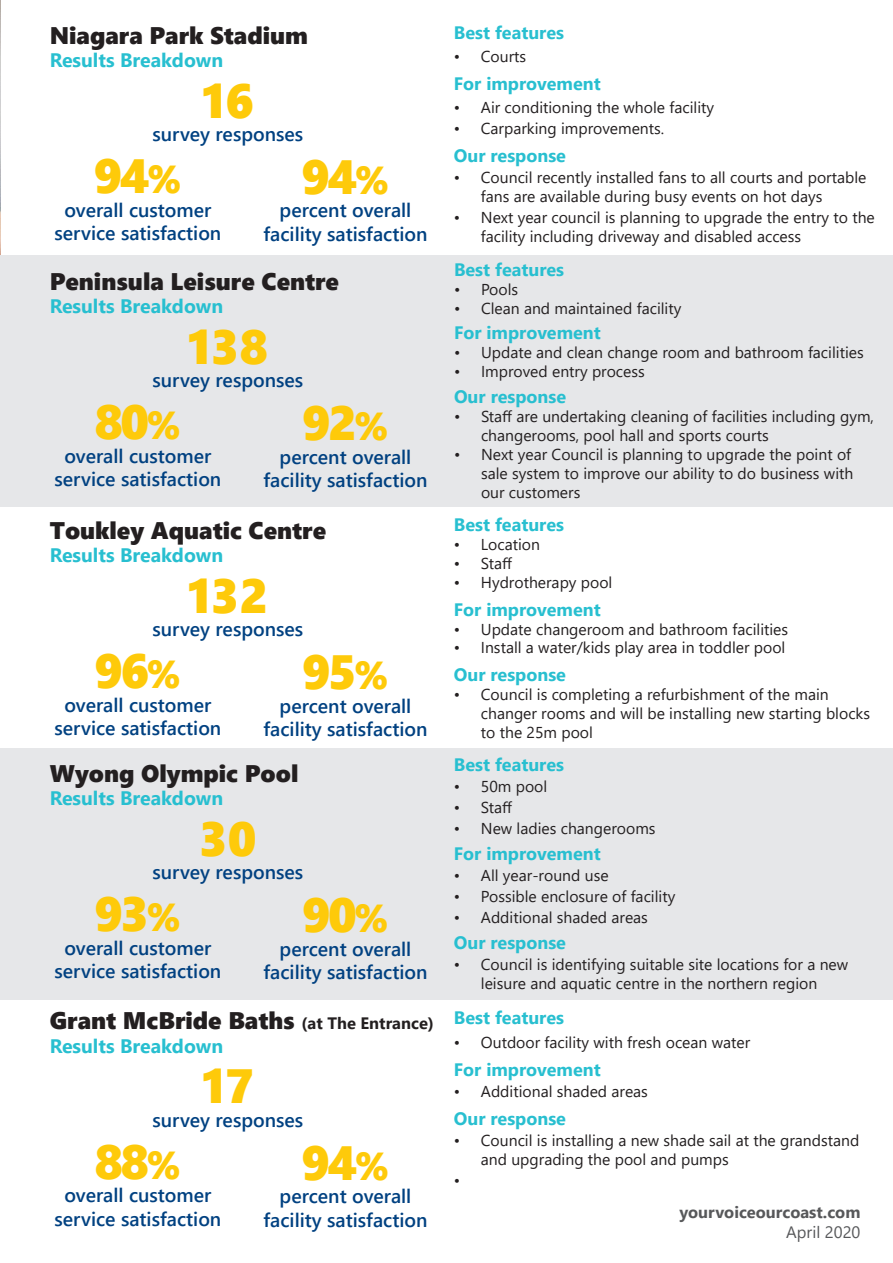
<style>
.page{position:relative;width:893px;height:1263px;background:#fff}
.page>*{position:absolute;margin:0;border:0;box-sizing:border-box;transform-origin:0 0}
.t1{font:48px "Segoe UI Black";letter-spacing:-.06em;color:#feca0a}
.t2{font:24px "Segoe UI Black";color:#231f20}
.t3{font:600 19.5px/23.4px "Segoe UI";color:#014181;text-align:center}
.t4{font:700 19.5px "Segoe UI";color:#28bfd0}
.t5{font:700 18px "Segoe UI";color:#28bfd0}
.t6{font:700 16.5px "Segoe UI";color:#57585a}
.t7{font:16.5px "Segoe UI";color:#57585a}
.t8{font:15.75px/18.9px "Segoe UI";color:#231f20}
.s1{font-size:39px}
.s2{font-family:"Segoe UI";font-weight:700;font-size:16.5px}
</style>
<div class="page">
<img style="left:0;top:0;width:1px;height:255px">
<div style="left:0;top:255px;width:893px;height:252px;background:#e6e7e9"></div>
<div style="left:0;top:748px;width:893px;height:252px;background:#e6e7e9"></div>
<p class="t2" style="left:50px;top:18px;width:260px">Niagara Park Stadium</p>
<p class="t4" style="left:50px;top:42px;width:175px">Results Breakdown</p>
<p class="t1" style="left:202px;top:66px;width:53px">16</p>
<p class="t3" style="left:152px;top:121px;width:152px">survey responses</p>
<p class="t1" style="left:94px;top:141px;width:89px">94<span class="s1">%</span></p>
<p class="t3" style="left:54px;top:196px;width:168px">overall customer service satisfaction</p>
<p class="t1" style="left:302px;top:142px;width:89px">94<span class="s1">%</span></p>
<p class="t3" style="left:263px;top:197px;width:165px">percent overall facility satisfaction</p>
<p class="t2" style="left:50px;top:264px;width:291px">Peninsula Leisure Centre</p>
<p class="t4" style="left:50px;top:288px;width:175px">Results Breakdown</p>
<p class="t1" style="left:188px;top:312px;width:82px">138</p>
<p class="t3" style="left:152px;top:367px;width:152px">survey responses</p>
<p class="t1" style="left:94px;top:387px;width:88px">80<span class="s1">%</span></p>
<p class="t3" style="left:54px;top:442px;width:168px">overall customer service satisfaction</p>
<p class="t1" style="left:302px;top:388px;width:88px">92<span class="s1">%</span></p>
<p class="t3" style="left:263px;top:443px;width:165px">percent overall facility satisfaction</p>
<p class="t2" style="left:50px;top:513px;width:278px">Toukley Aquatic Centre</p>
<p class="t4" style="left:50px;top:537px;width:175px">Results Breakdown</p>
<p class="t1" style="left:188px;top:561px;width:82px">132</p>
<p class="t3" style="left:152px;top:616px;width:152px">survey responses</p>
<p class="t1" style="left:94px;top:636px;width:88px">96<span class="s1">%</span></p>
<p class="t3" style="left:54px;top:691px;width:168px">overall customer service satisfaction</p>
<p class="t1" style="left:302px;top:637px;width:88px">95<span class="s1">%</span></p>
<p class="t3" style="left:263px;top:692px;width:165px">percent overall facility satisfaction</p>
<p class="t2" style="left:50px;top:756px;width:250px">Wyong Olympic Pool</p>
<p class="t4" style="left:50px;top:780px;width:175px">Results Breakdown</p>
<p class="t1" style="left:199px;top:804px;width:59px">30</p>
<p class="t3" style="left:152px;top:859px;width:152px">survey responses</p>
<p class="t1" style="left:94px;top:879px;width:88px">93<span class="s1">%</span></p>
<p class="t3" style="left:54px;top:934px;width:168px">overall customer service satisfaction</p>
<p class="t1" style="left:302px;top:880px;width:88px">90<span class="s1">%</span></p>
<p class="t3" style="left:263px;top:935px;width:165px">percent overall facility satisfaction</p>
<p class="t2" style="left:50px;top:1003px;width:386px">Grant McBride Baths <span class="s2">(at The Entrance)</span></p>
<p class="t4" style="left:50px;top:1027px;width:175px">Results Breakdown</p>
<p class="t1" style="left:202px;top:1051px;width:53px">17</p>
<p class="t3" style="left:152px;top:1106px;width:152px">survey responses</p>
<p class="t1" style="left:94px;top:1127px;width:88px">88<span class="s1">%</span></p>
<p class="t3" style="left:54px;top:1182px;width:168px">overall customer service satisfaction</p>
<p class="t1" style="left:302px;top:1128px;width:89px">94<span class="s1">%</span></p>
<p class="t3" style="left:263px;top:1183px;width:165px">percent overall facility satisfaction</p>
<p class="t5" style="left:454px;top:15px;width:112px">Best features</p>
<p class="t8" style="left:454px;top:46px;width:74px">• Courts</p>
<p class="t5" style="left:454px;top:67px;width:148px">For improvement</p>
<p class="t8" style="left:454px;top:97px;width:262px">• Air conditioning the whole facility</p>
<p class="t8" style="left:454px;top:118px;width:212px">• Carparking improvements.</p>
<p class="t5" style="left:454px;top:139px;width:114px">Our response</p>
<p class="t8" style="left:481px;top:167px;width:387px;text-indent:-27px">• Council recently installed fans to all courts and portable fans are available during busy events on hot days</p>
<p class="t8" style="left:481px;top:207px;width:395px;text-indent:-27px">• Next year council is planning to upgrade the entry to the facility including driveway and disabled access</p>
<p class="t5" style="left:454px;top:252px;width:112px">Best features</p>
<p class="t8" style="left:454px;top:278px;width:66px">• Pools</p>
<p class="t8" style="left:454px;top:297px;width:229px">• Clean and maintained facility</p>
<p class="t5" style="left:454px;top:316px;width:148px">For improvement</p>
<p class="t8" style="left:454px;top:342px;width:411px">• Update and clean change room and bathroom facilities</p>
<p class="t8" style="left:454px;top:361px;width:192px">• Improved entry process</p>
<p class="t5" style="left:454px;top:380px;width:114px">Our response</p>
<p class="t8" style="left:481px;top:406px;width:394px;text-indent:-27px">• Staff are undertaking cleaning of facilities including gym, changerooms, pool hall and sports courts</p>
<p class="t8" style="left:481px;top:443px;width:374px;text-indent:-27px">• Next year Council is planning to upgrade the point of sale system to improve our ability to do business with our customers</p>
<p class="t5" style="left:454px;top:507px;width:112px">Best features</p>
<p class="t8" style="left:454px;top:533px;width:88px">• Location</p>
<p class="t8" style="left:454px;top:552px;width:60px">• Staff</p>
<p class="t8" style="left:454px;top:571px;width:160px">• Hydrotherapy pool</p>
<p class="t5" style="left:454px;top:592px;width:148px">For improvement</p>
<p class="t8" style="left:454px;top:618px;width:336px">• Update changeroom and bathroom facilities</p>
<p class="t8" style="left:454px;top:637px;width:333px">• Install a water/kids play area in toddler pool</p>
<p class="t5" style="left:454px;top:658px;width:114px">Our response</p>
<p class="t8" style="left:481px;top:684px;width:391px;text-indent:-27px">• Council is completing a refurbishment of the main changer rooms and will be installing new starting blocks to the 25m pool</p>
<p class="t5" style="left:454px;top:747px;width:112px">Best features</p>
<p class="t8" style="left:454px;top:775px;width:95px">• 50m pool</p>
<p class="t8" style="left:454px;top:796px;width:60px">• Staff</p>
<p class="t8" style="left:454px;top:817px;width:203px">• New ladies changerooms</p>
<p class="t5" style="left:454px;top:836px;width:148px">For improvement</p>
<p class="t8" style="left:454px;top:864px;width:156px">• All year-round use</p>
<p class="t8" style="left:454px;top:885px;width:223px">• Possible enclosure of facility</p>
<p class="t8" style="left:454px;top:906px;width:196px">• Additional shaded areas</p>
<p class="t5" style="left:454px;top:925px;width:114px">Our response</p>
<p class="t8" style="left:454px;top:953px;width:396px;text-align:center">• Council is identifying suitable site locations for a new leisure and aquatic centre in the northern region</p>
<p class="t5" style="left:454px;top:1001px;width:112px">Best features</p>
<p class="t8" style="left:454px;top:1031px;width:298px">• Outdoor facility with fresh ocean water</p>
<p class="t5" style="left:454px;top:1052px;width:148px">For improvement</p>
<p class="t8" style="left:454px;top:1080px;width:196px">• Additional shaded areas</p>
<p class="t5" style="left:454px;top:1101px;width:114px">Our response</p>
<p class="t8" style="left:481px;top:1129px;width:380px;text-indent:-27px">• Council is installing a new shade sail at the grandstand and upgrading the pool and pumps</p>
<p class="t8" style="left:454px;top:1169px;width:8px">•</p>
<p class="t6" style="left:679px;top:1196px;width:182px">yourvoiceourcoast.com</p>
<p class="t7" style="left:786px;top:1216px;width:76px">April 2020</p>
</div>
